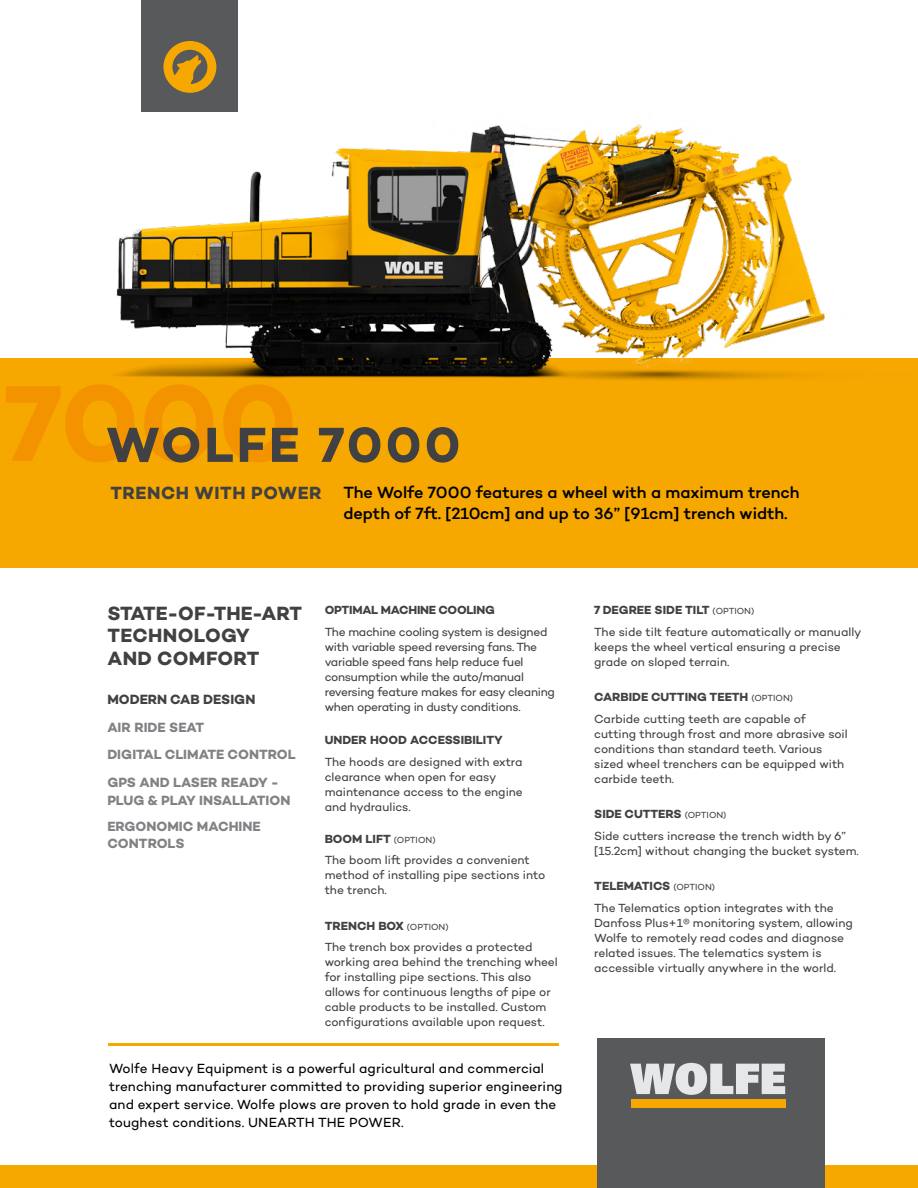
<style>
.page{position:relative;width:918px;height:1188px;background:#fff}
.page>*{position:absolute;margin:0;border:0;box-sizing:border-box;transform-origin:0 0}
.t1{font:700 50.1px "Campton";letter-spacing:.06em;color:#414042}
.t2{font:700 19.5px/22.5px "Campton";letter-spacing:.005em;color:#414042}
.t3{font:700 18px "Campton";letter-spacing:.03em;color:#414042}
.t4{font:500 16.5px/21px "Campton";letter-spacing:-.005em;color:#000}
.t5{font:700 13.65px/27.8px "Campton";color:#808285}
.t6{font:700 13.65px "Campton";color:#414042}
.t7{font:13.5px/18px "Campton";letter-spacing:.005em;color:#000}
.t8{font:12px/15px "Campton";letter-spacing:-.01em;color:#414042}
.t9{font:700 12px "Campton";color:#414042}
.t10{font:700 12px "Campton";letter-spacing:-.02em;color:#414042}
.s1{font-weight:700}
.s2{font-size:9px}
</style>
<div class="page">
<div style="left:0;top:358px;width:918px;height:209px;background:#f7a800"></div>
<svg style="left:12px;top:436px;width:121px;height:26px"></svg>
<svg style="left:146px;top:436px;width:66px;height:26px"></svg>
<svg style="left:225px;top:436px;width:66px;height:26px"></svg>
<div style="left:0;top:1165px;width:918px;height:23px;background:#f7a800"></div>
<hr style="left:108px;top:1043px;width:450px;height:3px;background:#f7a800">
<div style="left:597px;top:1038px;width:228px;height:150px;background:#58595b"></div>
<svg style="left:630px;top:1063px;width:155px;height:32px"></svg>
<div style="left:631px;top:1099px;width:154px;height:9px;background:#f7a800"></div>
<img style="left:6px;top:0;width:819px;height:436px">
<h1 class="t1" style="left:106px;top:413px;width:356px">WOLFE 7000</h1>
<h3 class="t3" style="left:110px;top:482px;width:213px">TRENCH WITH POWER</h3>
<h3 class="t4" style="left:343px;top:482px;width:458px">The Wolfe 7000 features a wheel with a maximum trench depth of 7ft. [210cm] and up to 36” [91cm] trench width.</h3>
<h2 class="t2" style="left:107px;top:602px;width:196px">STATE-OF-THE-ART<br>TECHNOLOGY<br>AND COMFORT</h2>
<p class="t6" style="left:107px;top:691px;width:150px">MODERN CAB DESIGN</p>
<p class="t5" style="left:107px;top:713px;width:190px">AIR RIDE SEAT<br>DIGITAL CLIMATE CONTROL<br>GPS AND LASER READY -</p>
<p class="t5" style="left:107px;top:787px;width:185px;line-height:26.2px">PLUG &amp; PLAY INSALLATION<br>ERGONOMIC MACHINE</p>
<p class="t5" style="left:107px;top:829px;width:79px">CONTROLS</p>
<p class="t10" style="left:325px;top:602px;width:172px">OPTIMAL MACHINE COOLING</p>
<p class="t8" style="left:325px;top:624px;width:232px">The machine cooling system is designed with variable speed reversing fans. The variable speed fans help reduce fuel consumption while the auto/manual reversing feature makes for easy cleaning when operating in dusty conditions.</p>
<p class="t9" style="left:325px;top:733px;width:180px">UNDER HOOD ACCESSIBILITY</p>
<p class="t8" style="left:325px;top:754px;width:200px">The hoods are designed with extra clearance when open for easy maintenance access to the engine and hydraulics.</p>
<p class="t8" style="left:325px;top:827px;width:207px;line-height:21.8px"><span class="s1">BOOM LIFT</span> <span class="s2">(OPTION)<br></span>The boom lift provides a convenient</p>
<p class="t8" style="left:325px;top:868px;width:222px">method of installing pipe sections into the trench.</p>
<p class="t8" style="left:325px;top:914px;width:209px;line-height:21.8px"><span class="s1">TRENCH BOX</span> <span class="s2">(OPTION)<br></span>The trench box provides a protected</p>
<p class="t8" style="left:325px;top:955px;width:235px">working area behind the trenching wheel for installing pipe sections. This also allows for continuous lengths of pipe or cable products to be installed. Custom configurations available upon request.</p>
<p class="t7" style="left:109px;top:1059px;width:455px">Wolfe Heavy Equipment is a powerful agricultural and commercial trenching manufacturer committed to providing superior engineering and expert service. Wolfe plows are proven to hold grade in even the toughest conditions. UNEARTH THE POWER.</p>
<p class="t8" style="left:594px;top:599px;width:269px;line-height:21.8px"><span class="s1">7 DEGREE SIDE TILT</span> <span class="s2">(OPTION)<br></span>The side tilt feature automatically or manually</p>
<p class="t8" style="left:594px;top:639px;width:248px">keeps the wheel vertical ensuring a precise grade on sloped terrain.</p>
<p class="t8" style="left:594px;top:686px;width:213px;line-height:21.8px"><span class="s1">CARBIDE CUTTING TEETH</span> <span class="s2">(OPTION)<br></span>Carbide cutting teeth are capable of</p>
<p class="t8" style="left:594px;top:726px;width:255px">cutting through frost and more abrasive soil conditions than standard teeth. Various sized wheel trenchers can be equipped with carbide teeth.</p>
<p class="t8" style="left:594px;top:803px;width:253px;line-height:21.8px"><span class="s1">SIDE CUTTERS</span> <span class="s2">(OPTION)<br></span>Side cutters increase the trench width by 6”</p>
<p class="t8" style="left:594px;top:843px;width:266px">[15.2cm] without changing the bucket system.</p>
<p class="t8" style="left:594px;top:875px;width:241px;line-height:21.8px"><span class="s1">TELEMATICS</span> <span class="s2">(OPTION)<br></span>The Telematics option integrates with the</p>
<p class="t8" style="left:594px;top:915px;width:260px">Danfoss Plus+1® monitoring system, allowing Wolfe to remotely read codes and diagnose related issues. The telematics system is accessible virtually anywhere in the world.</p>
</div>
